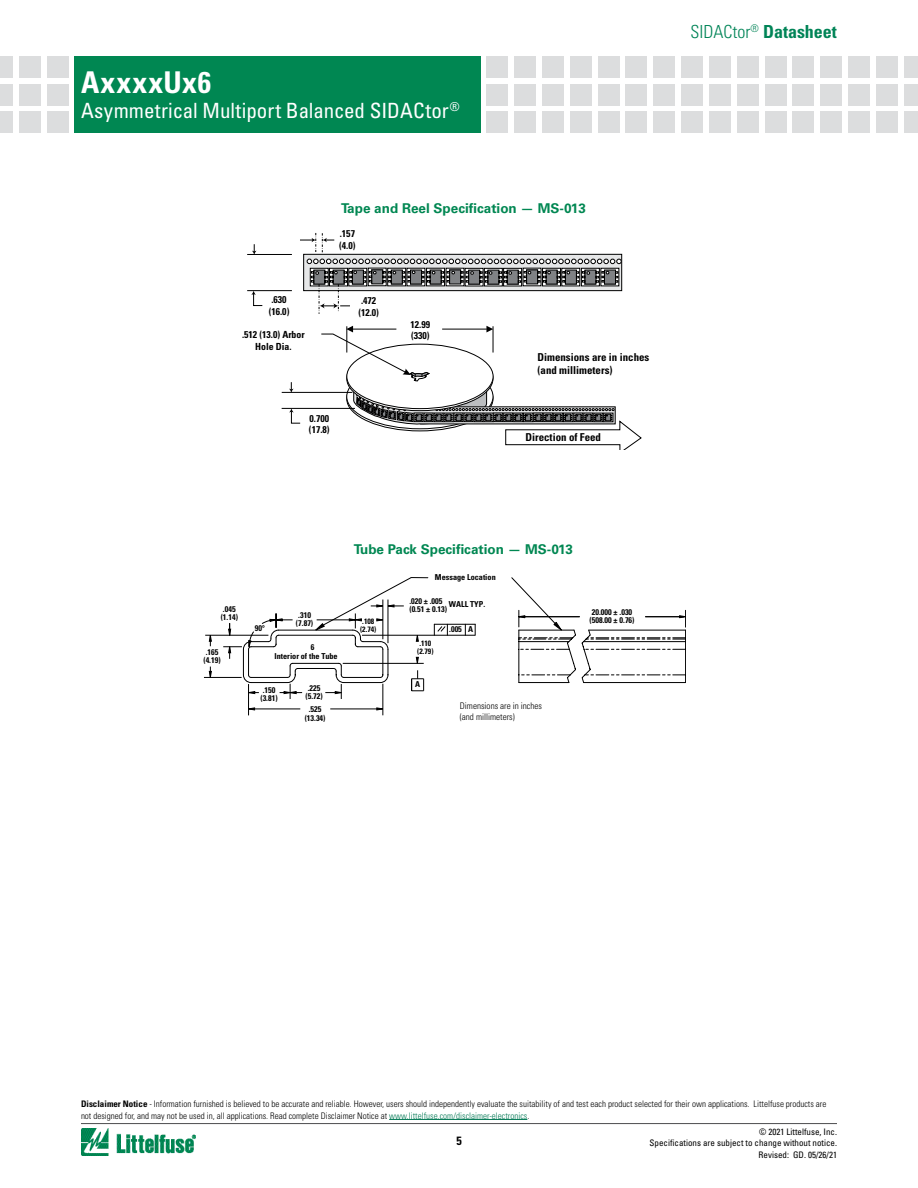
<style>
.page{position:relative;width:918px;height:1188px;background:#fff}
.page>*{position:absolute;margin:0;border:0;box-sizing:border-box;transform-origin:0 0}
.t1{font:700 condensed 30px "Univers LT Std";letter-spacing:.03em;color:#fff}
.t2{font:condensed 21px "Univers LT Std";color:#fff}
.t3{font:700 condensed 18px "Univers LT Std";color:#008457}
.t4{font:700 13.5px "Univers LT Std";color:#008752}
.t5{font:700 condensed 12px "Univers LT Std";color:#000}
.t6{font:700 condensed 10.95px/13px "Univers LT Std";color:#000}
.t7{font:700 condensed 9.75px/11.7px "Univers LT Std";color:#000}
.t8{font:300 condensed 9.15px/10.9px "Univers LT Std";color:#000}
.t9{font:300 condensed 9px/12px "Univers LT Std";color:#000}
.t10{font:condensed 9px/10.8px "Univers LT Std";color:#000;text-align:right}
.t11{font:700 condensed 8.1px/8.1px "Univers LT Std";color:#000}
.t12{font:700 condensed 7.65px/8.1px "Univers LT Std";color:#000}
.s1{font-weight:300}
.s2{font-weight:700}
.s3{color:#007853}
</style>
<div class="page">
<hr style="left:81px;top:1123px;width:756px;height:1px;background:#4d4d4f">
<img style="left:81px;top:1129px;width:115px;height:26px">
<div style="left:75px;top:56px;width:406px;height:77px;background:#008752"></div>
<div style="left:47px;top:56px;width:21px;height:21px;background:#dcddde"></div>
<div style="left:47px;top:84px;width:21px;height:21px;background:#dcddde"></div>
<div style="left:47px;top:112px;width:21px;height:21px;background:#dcddde"></div>
<div style="left:19px;top:56px;width:21px;height:21px;background:#dcddde"></div>
<div style="left:19px;top:84px;width:21px;height:21px;background:#dcddde"></div>
<div style="left:19px;top:112px;width:21px;height:21px;background:#dcddde"></div>
<div style="left:0;top:56px;width:13px;height:21px;background:#dcddde"></div>
<div style="left:0;top:84px;width:13px;height:21px;background:#dcddde"></div>
<div style="left:0;top:112px;width:13px;height:21px;background:#dcddde"></div>
<div style="left:904px;top:56px;width:14px;height:21px;background:#dcddde"></div>
<div style="left:904px;top:84px;width:14px;height:21px;background:#dcddde"></div>
<div style="left:904px;top:112px;width:14px;height:21px;background:#dcddde"></div>
<div style="left:487px;top:56px;width:21px;height:21px;background:#dcddde"></div>
<div style="left:487px;top:84px;width:21px;height:21px;background:#dcddde"></div>
<div style="left:487px;top:112px;width:21px;height:21px;background:#dcddde"></div>
<div style="left:514px;top:56px;width:22px;height:21px;background:#dcddde"></div>
<div style="left:514px;top:84px;width:22px;height:21px;background:#dcddde"></div>
<div style="left:514px;top:112px;width:22px;height:21px;background:#dcddde"></div>
<div style="left:542px;top:56px;width:22px;height:21px;background:#dcddde"></div>
<div style="left:542px;top:84px;width:22px;height:21px;background:#dcddde"></div>
<div style="left:542px;top:112px;width:22px;height:21px;background:#dcddde"></div>
<div style="left:570px;top:56px;width:21px;height:21px;background:#dcddde"></div>
<div style="left:570px;top:84px;width:21px;height:21px;background:#dcddde"></div>
<div style="left:570px;top:112px;width:21px;height:21px;background:#dcddde"></div>
<div style="left:598px;top:56px;width:21px;height:21px;background:#dcddde"></div>
<div style="left:598px;top:84px;width:21px;height:21px;background:#dcddde"></div>
<div style="left:598px;top:112px;width:21px;height:21px;background:#dcddde"></div>
<div style="left:626px;top:56px;width:21px;height:21px;background:#dcddde"></div>
<div style="left:626px;top:84px;width:21px;height:21px;background:#dcddde"></div>
<div style="left:626px;top:112px;width:21px;height:21px;background:#dcddde"></div>
<div style="left:654px;top:56px;width:21px;height:21px;background:#dcddde"></div>
<div style="left:654px;top:84px;width:21px;height:21px;background:#dcddde"></div>
<div style="left:654px;top:112px;width:21px;height:21px;background:#dcddde"></div>
<div style="left:681px;top:56px;width:22px;height:21px;background:#dcddde"></div>
<div style="left:681px;top:84px;width:22px;height:21px;background:#dcddde"></div>
<div style="left:681px;top:112px;width:22px;height:21px;background:#dcddde"></div>
<div style="left:709px;top:56px;width:22px;height:21px;background:#dcddde"></div>
<div style="left:709px;top:84px;width:22px;height:21px;background:#dcddde"></div>
<div style="left:709px;top:112px;width:22px;height:21px;background:#dcddde"></div>
<div style="left:737px;top:56px;width:21px;height:21px;background:#dcddde"></div>
<div style="left:737px;top:84px;width:21px;height:21px;background:#dcddde"></div>
<div style="left:737px;top:112px;width:21px;height:21px;background:#dcddde"></div>
<div style="left:765px;top:56px;width:21px;height:21px;background:#dcddde"></div>
<div style="left:765px;top:84px;width:21px;height:21px;background:#dcddde"></div>
<div style="left:765px;top:112px;width:21px;height:21px;background:#dcddde"></div>
<div style="left:821px;top:56px;width:21px;height:21px;background:#dcddde"></div>
<div style="left:821px;top:84px;width:21px;height:21px;background:#dcddde"></div>
<div style="left:821px;top:112px;width:21px;height:21px;background:#dcddde"></div>
<div style="left:793px;top:56px;width:21px;height:21px;background:#dcddde"></div>
<div style="left:793px;top:84px;width:21px;height:21px;background:#dcddde"></div>
<div style="left:793px;top:112px;width:21px;height:21px;background:#dcddde"></div>
<div style="left:848px;top:56px;width:22px;height:21px;background:#dcddde"></div>
<div style="left:848px;top:84px;width:22px;height:21px;background:#dcddde"></div>
<div style="left:848px;top:112px;width:22px;height:21px;background:#dcddde"></div>
<div style="left:876px;top:56px;width:22px;height:21px;background:#dcddde"></div>
<div style="left:876px;top:84px;width:22px;height:21px;background:#dcddde"></div>
<div style="left:876px;top:112px;width:22px;height:21px;background:#dcddde"></div>
<svg style="left:286px;top:407px;width:14px;height:16px"></svg>
<svg style="left:286px;top:382px;width:10px;height:10px"></svg>
<hr style="left:282px;top:392px;width:70px;height:1px;background:#000">
<hr style="left:282px;top:408px;width:73px;height:1px;background:#000">
<svg style="left:247px;top:233px;width:375px;height:81px"></svg>
<svg style="left:321px;top:326px;width:320px;height:123px"></svg>
<hr style="left:248px;top:684px;width:1px;height:31px;background:#000">
<hr style="left:205px;top:635px;width:63px;height:1px;background:#000">
<hr style="left:204px;top:677px;width:38px;height:1px;background:#000">
<svg style="left:209px;top:667px;width:3px;height:11px"></svg>
<svg style="left:209px;top:635px;width:3px;height:11px"></svg>
<hr style="left:383px;top:684px;width:1px;height:31px;background:#000">
<hr style="left:362px;top:635px;width:113px;height:1px;background:#000">
<hr style="left:434px;top:624px;width:41px;height:1px;background:#000">
<svg style="left:511px;top:577px;width:175px;height:106px"></svg>
<svg style="left:223px;top:577px;width:225px;height:133px"></svg>
<hr style="left:389px;top:1119px;width:138px;height:1px;background:#007853">
<h1 class="t1" style="left:81px;top:64px;width:132px">AxxxxUx6</h1>
<h2 class="t2" style="left:81px;top:97px;width:380px">Asymmetrical Multiport Balanced SIDACtor<sup>®</sup></h2>
<h3 class="t4" style="left:341px;top:200px;width:246px">Tape and Reel Specification — MS-013</h3>
<p class="t7" style="left:269px;top:294px;width:22px">.630 (16.0)</p>
<p class="t7" style="left:339px;top:228px;width:18px">.157 (4.0)</p>
<p class="t7" style="left:358px;top:295px;width:22px">.472 (12.0)</p>
<p class="t7" style="left:242px;top:329px;width:64px;text-align:center">.512 (13.0) Arbor<br>Hole Dia.</p>
<p class="t7" style="left:411px;top:318px;width:21px">12.99 (330)</p>
<p class="t7" style="left:309px;top:412px;width:22px">0.700 (17.8)</p>
<p class="t6" style="left:538px;top:351px;width:113px">Dimensions are in inches (and millimeters)</p>
<p class="t6" style="left:525px;top:430px;width:77px">Direction of Feed</p>
<h3 class="t4" style="left:354px;top:541px;width:221px">Tube Pack Specification — MS-013</h3>
<p class="t11" style="left:221px;top:605px;width:19px">.045 (1.14)</p>
<p class="t11" style="left:203px;top:648px;width:19px">.165 (4.19)</p>
<p class="t11" style="left:435px;top:573px;width:62px">Message Location</p>
<p class="t11" style="left:409px;top:597px;width:39px">.020 ± .005 (0.51 ± 0.13)</p>
<p class="t11" style="left:449px;top:600px;width:38px">WALL TYP.</p>
<p class="t12" style="left:417px;top:639px;width:18px">.110 (2.79)</p>
<p class="t11" style="left:415px;top:680px;width:6px">A</p>
<p class="t11" style="left:296px;top:611px;width:19px">.310 (7.87)</p>
<p class="t12" style="left:360px;top:617px;width:18px">.108 (2.74)</p>
<p class="t11" style="left:449px;top:625px;width:14px">.005</p>
<p class="t11" style="left:255px;top:624px;width:12px">90°</p>
<p class="t11" style="left:468px;top:625px;width:6px">A</p>
<p class="t11" style="left:311px;top:643px;width:5px">6</p>
<p class="t11" style="left:275px;top:652px;width:65px">Interior of the Tube</p>
<p class="t11" style="left:306px;top:684px;width:19px">.225 (5.72)</p>
<p class="t11" style="left:260px;top:686px;width:19px">.150 (3.81)</p>
<p class="t8" style="left:460px;top:701px;width:84px">Dimensions are in inches (and millimeters)</p>
<p class="t11" style="left:305px;top:705px;width:22px;text-align:center">.525 (13.34)</p>
<p class="t11" style="left:590px;top:608px;width:46px">20.000 ± .030 (508.00 ± 0.76)</p>
<h3 class="t3" style="left:691px;top:20px;width:148px"><span class="s1">SIDACtor</span><sup>®</sup> Datasheet</h3>
<p class="t9" style="left:81px;top:1097px;width:747px"><span class="s2">Disclaimer Notice</span> - Information furnished is believed to be accurate and reliable. However, users should independently evaluate the suitability of and test each product selected for their own applications. Littelfuse products are not designed for, and may not be used in, all applications. Read complete Disclaimer Notice at <span class="s3">www.littelfuse.com/disclaimer-electronics</span>.</p>
<h3 class="t5" style="left:456px;top:1133px;width:7px">5</h3>
<p class="t10" style="left:650px;top:1126px;width:189px">© 2021 Littelfuse, Inc.<br>Specifications are subject to change without notice.</p>
<p class="t10" style="left:759px;top:1149px;width:80px">Revised: GD. 05/26/21</p>
</div>
